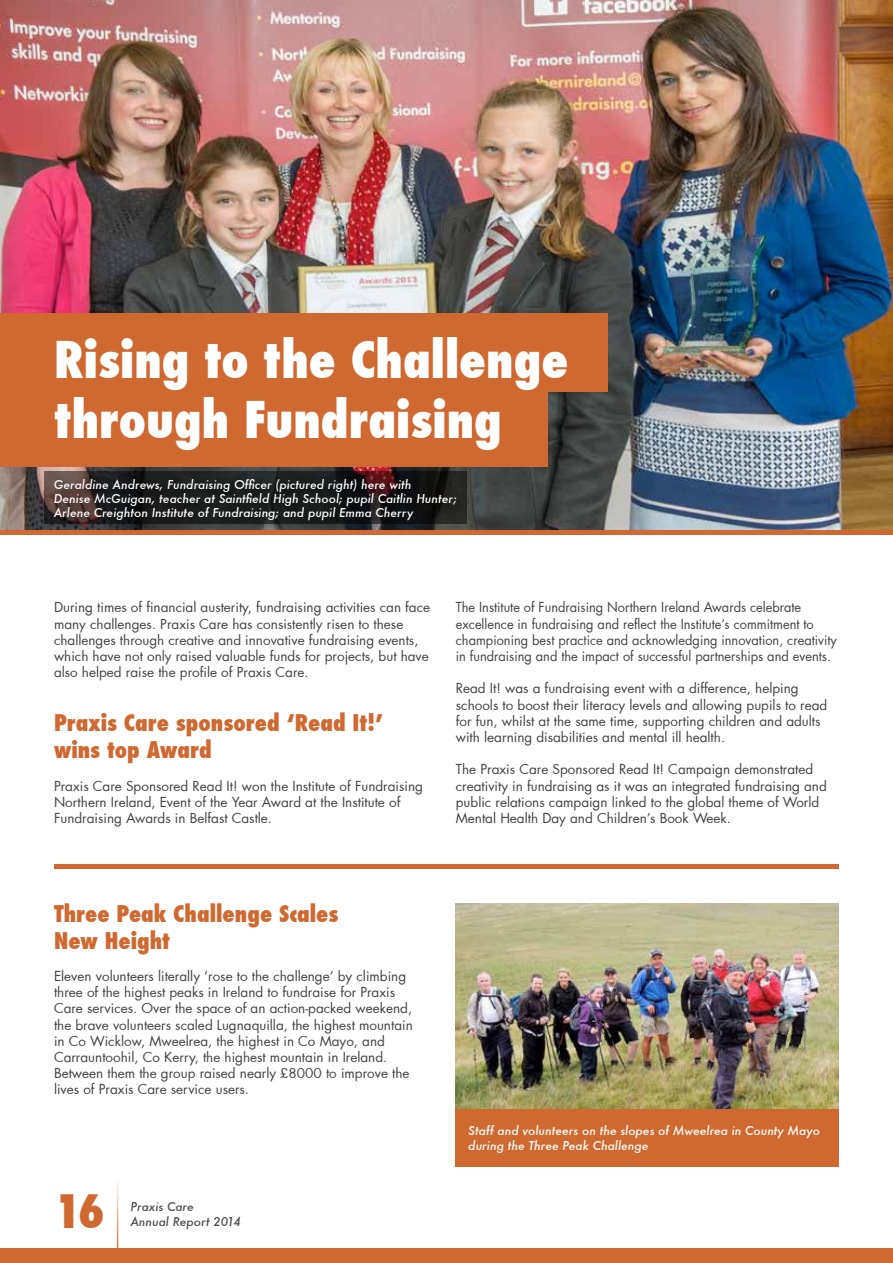
<style>
.page{position:relative;width:893px;height:1263px;background:#fff}
.page>*{position:absolute;margin:0;border:0;box-sizing:border-box;transform-origin:0 0}
.t1{font:800 condensed 49.5px/59.4px "Futura";color:#fff}
.t2{font:800 condensed 45px "Futura";color:#d06931}
.t3{font:800 condensed 22.5px/27px "Futura";color:#d06931}
.t4{font:13.5px/16.2px "Futura";color:#414042}
.t5{font:13.5px/16.2px "Futura";color:#414042;scale:.95 1}
.t6{font:italic 500 12px/14.4px "Futura";color:#fff}
.t7{font:italic 500 12px/14.4px "Futura";color:#4d4d4f}
</style>
<div class="page">
<img style="left:456px;top:904px;width:383px;height:205px">
<img style="left:0;top:0;width:893px;height:530px">
<svg style="left:44px;top:471px;width:422px;height:53px"></svg>
<div style="left:455px;top:1109px;width:384px;height:57px;background:#d06931"></div>
<hr style="left:117px;top:1179px;width:1px;height:72px;background:#d06931">
<div style="left:0;top:1248px;width:893px;height:15px;background:#d06931"></div>
<div style="left:50px;top:474px;width:418px;height:59px;background:#000;opacity:.9"></div>
<hr style="left:0;top:530px;width:893px;height:4px;background:#d06931">
<div style="left:0;top:313px;width:608px;height:78px;background:#d06931"></div>
<div style="left:0;top:379px;width:547px;height:88px;background:#d06931"></div>
<hr style="left:54px;top:864px;width:785px;height:4px;background:#d06931">
<h1 class="t1" style="left:54px;top:331px;width:516px">Rising to the Challenge through Fundraising</h1>
<p class="t6" style="left:54px;top:477px;width:405px">Geraldine Andrews, Fundraising Officer (pictured right) here with<br>Denise McGuigan, teacher at Saintfield High School; pupil Caitlin Hunter;<br>Arlene Creighton Institute of Fundraising; and pupil Emma Cherry</p>
<p class="t4" style="left:54px;top:599px;width:378px">During times of financial austerity, fundraising activities can face many challenges. Praxis Care has consistently risen to these challenges through creative and innovative fundraising events, which have not only raised valuable funds for projects, but have also helped raise the profile of Praxis Care.</p>
<h3 class="t3" style="left:54px;top:709px;width:331px">Praxis Care sponsored ‘Read It!’ wins top Award</h3>
<p class="t4" style="left:54px;top:777px;width:371px">Praxis Care Sponsored Read It! won the Institute of Fundraising<br>Northern Ireland, Event of the Year Award at the Institute of<br>Fundraising Awards in Belfast Castle.</p>
<p class="t5" style="left:456px;top:599px;width:403px">The Institute of Fundraising Northern Ireland Awards celebrate excellence in fundraising and reflect the Institute’s commitment to championing best practice and acknowledging innovation, creativity in fundraising and the impact of successful partnerships and events.</p>
<p class="t4" style="left:456px;top:680px;width:373px">Read It! was a fundraising event with a difference, helping schools to boost their literacy levels and allowing pupils to read for fun, whilst at the same time, supporting children and adults with learning disabilities and mental ill health.</p>
<p class="t4" style="left:456px;top:761px;width:372px">The Praxis Care Sponsored Read It! Campaign demonstrated creativity in fundraising as it was an integrated fundraising and public relations campaign linked to the global theme of World Mental Health Day and Children’s Book Week.</p>
<h3 class="t3" style="left:54px;top:900px;width:286px">Three Peak Challenge Scales<br>New Height</h3>
<p class="t4" style="left:54px;top:968px;width:360px">Eleven volunteers literally ‘rose to the challenge’ by climbing three of the highest peaks in Ireland to fundraise for Praxis Care services. Over the space of an action-packed weekend, the brave volunteers scaled Lugnaquilla, the highest mountain in Co Wicklow, Mweelrea, the highest in Co Mayo, and Carrauntoohil, Co Kerry, the highest mountain in Ireland.<br>Between them the group raised nearly £8000 to improve the lives of Praxis Care service users.</p>
<h2 class="t2" style="left:54px;top:1180px;width:53px">16</h2>
<p class="t7" style="left:130px;top:1199px;width:112px">Praxis Care<br>Annual Report 2014</p>
<p class="t6" style="left:468px;top:1124px;width:353px">Staff and volunteers on the slopes of Mweelrea in County Mayo during the Three Peak Challenge</p>
</div>
